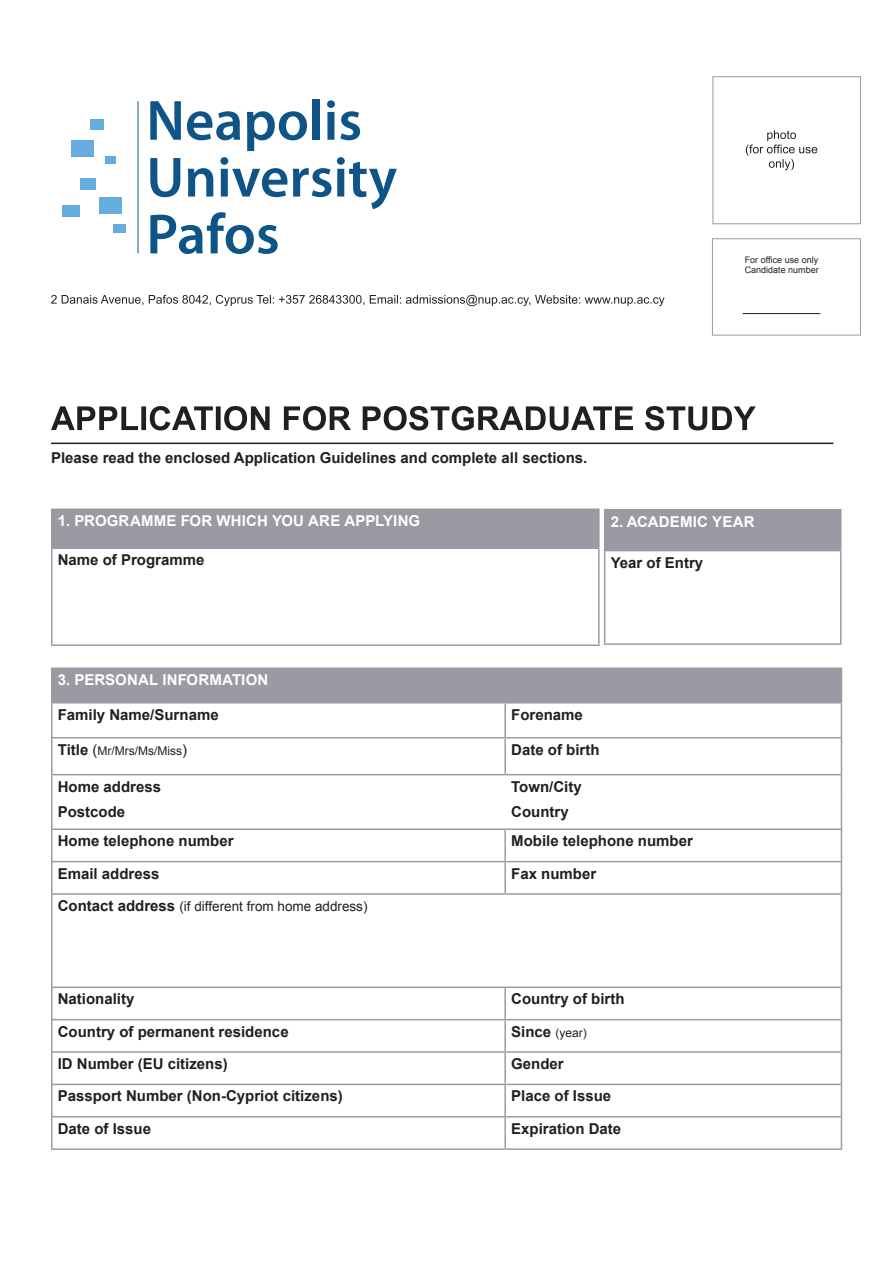
<style>
.page{position:relative;width:893px;height:1263px;background:#fff}
.page>*{position:absolute;margin:0;border:0;box-sizing:border-box;transform-origin:0 0}
.t1{font:700 15px "Arial";color:#231f20}
.t2{font:700 15px "Arial";letter-spacing:.01em;color:#fff}
.t3{font:13.5px "Arial";color:#231f20}
.t4{font:12px "Arial";color:#231f20}
.t5{font:9px "Arial";color:#231f20}
.s1{font-weight:700;font-size:15px}
.s2{font-size:15px}
</style>
<div class="page">
<svg style="left:51px;top:406px;width:705px;height:24px"></svg>
<hr style="left:51px;top:443px;width:782px;height:1px;background:#231f20">
<svg style="left:51px;top:295px;width:614px;height:11px"></svg>
<div style="left:713px;top:77px;width:148px;height:147px;background:#fff;border:1px solid #9a9aa3"></div>
<svg style="left:746px;top:130px;width:71px;height:40px"></svg>
<div style="left:712px;top:239px;width:149px;height:96px;background:#fff;border:1px solid #9a9aa3"></div>
<hr style="left:743px;top:313px;width:77px;height:1px;background:#231f20">
<div style="left:52px;top:509px;width:547px;height:39px;background:#9a9aa3"></div>
<hr style="left:51px;top:508px;width:549px;height:2px;background:#9a9aa3">
<hr style="left:51px;top:510px;width:2px;height:37px;background:#9a9aa3">
<hr style="left:598px;top:510px;width:2px;height:37px;background:#9a9aa3">
<hr style="left:51px;top:547px;width:549px;height:2px;background:#9a9aa3">
<hr style="left:51px;top:549px;width:2px;height:95px;background:#9a9aa3">
<hr style="left:598px;top:549px;width:2px;height:95px;background:#9a9aa3">
<hr style="left:51px;top:644px;width:549px;height:2px;background:#9a9aa3">
<div style="left:605px;top:510px;width:236px;height:41px;background:#9a9aa3"></div>
<hr style="left:604px;top:509px;width:237px;height:1px;background:#9a9aa3">
<hr style="left:604px;top:510px;width:1px;height:40px;background:#9a9aa3">
<hr style="left:604px;top:550px;width:237px;height:1px;background:#9a9aa3">
<hr style="left:604px;top:551px;width:1px;height:92px;background:#9a9aa3">
<hr style="left:840px;top:551px;width:1px;height:92px;background:#9a9aa3">
<hr style="left:604px;top:643px;width:237px;height:2px;background:#9a9aa3">
<div style="left:53px;top:669px;width:788px;height:33px;background:#9a9aa3"></div>
<svg style="left:53px;top:703px;width:788px;height:445px"></svg>
<hr style="left:51px;top:667px;width:454px;height:2px;background:#9a9aa3">
<hr style="left:51px;top:669px;width:2px;height:33px;background:#9a9aa3">
<hr style="left:505px;top:667px;width:337px;height:2px;background:#9a9aa3">
<hr style="left:504px;top:669px;width:2px;height:33px;background:#9a9aa3">
<hr style="left:841px;top:669px;width:1px;height:33px;background:#9a9aa3">
<hr style="left:51px;top:702px;width:454px;height:1px;background:#9a9aa3">
<hr style="left:51px;top:703px;width:2px;height:34px;background:#9a9aa3">
<hr style="left:505px;top:702px;width:337px;height:1px;background:#9a9aa3">
<hr style="left:504px;top:703px;width:2px;height:34px;background:#9a9aa3">
<hr style="left:841px;top:703px;width:1px;height:34px;background:#9a9aa3">
<hr style="left:51px;top:737px;width:454px;height:1px;background:#9a9aa3">
<hr style="left:51px;top:738px;width:2px;height:36px;background:#9a9aa3">
<hr style="left:505px;top:737px;width:337px;height:1px;background:#9a9aa3">
<hr style="left:504px;top:738px;width:2px;height:36px;background:#9a9aa3">
<hr style="left:841px;top:738px;width:1px;height:36px;background:#9a9aa3">
<hr style="left:51px;top:774px;width:454px;height:1px;background:#9a9aa3">
<hr style="left:51px;top:775px;width:2px;height:24px;background:#9a9aa3">
<hr style="left:505px;top:774px;width:337px;height:1px;background:#9a9aa3">
<hr style="left:51px;top:799px;width:2px;height:29px;background:#9a9aa3">
<svg style="left:841px;top:775px;width:1px;height:53px"></svg>
<hr style="left:51px;top:828px;width:454px;height:2px;background:#9a9aa3">
<hr style="left:51px;top:830px;width:2px;height:31px;background:#9a9aa3">
<hr style="left:505px;top:828px;width:337px;height:2px;background:#9a9aa3">
<hr style="left:504px;top:830px;width:2px;height:31px;background:#9a9aa3">
<hr style="left:841px;top:830px;width:1px;height:31px;background:#9a9aa3">
<hr style="left:51px;top:861px;width:454px;height:1px;background:#9a9aa3">
<hr style="left:51px;top:862px;width:2px;height:31px;background:#9a9aa3">
<hr style="left:505px;top:861px;width:337px;height:1px;background:#9a9aa3">
<hr style="left:504px;top:862px;width:2px;height:31px;background:#9a9aa3">
<hr style="left:841px;top:862px;width:1px;height:31px;background:#9a9aa3">
<hr style="left:51px;top:893px;width:454px;height:2px;background:#9a9aa3">
<hr style="left:51px;top:895px;width:2px;height:42px;background:#9a9aa3">
<hr style="left:505px;top:893px;width:337px;height:2px;background:#9a9aa3">
<hr style="left:841px;top:895px;width:1px;height:42px;background:#9a9aa3">
<hr style="left:51px;top:937px;width:2px;height:49px;background:#9a9aa3">
<hr style="left:841px;top:937px;width:1px;height:49px;background:#9a9aa3">
<hr style="left:51px;top:986px;width:454px;height:2px;background:#9a9aa3">
<hr style="left:51px;top:988px;width:2px;height:31px;background:#9a9aa3">
<hr style="left:505px;top:986px;width:337px;height:2px;background:#9a9aa3">
<hr style="left:504px;top:988px;width:2px;height:31px;background:#9a9aa3">
<hr style="left:841px;top:988px;width:1px;height:31px;background:#9a9aa3">
<hr style="left:51px;top:1019px;width:454px;height:1px;background:#9a9aa3">
<hr style="left:51px;top:1020px;width:2px;height:31px;background:#9a9aa3">
<hr style="left:505px;top:1019px;width:337px;height:1px;background:#9a9aa3">
<hr style="left:504px;top:1020px;width:2px;height:31px;background:#9a9aa3">
<hr style="left:841px;top:1020px;width:1px;height:31px;background:#9a9aa3">
<hr style="left:51px;top:1051px;width:454px;height:2px;background:#9a9aa3">
<hr style="left:51px;top:1053px;width:2px;height:31px;background:#9a9aa3">
<hr style="left:505px;top:1051px;width:337px;height:2px;background:#9a9aa3">
<hr style="left:504px;top:1053px;width:2px;height:31px;background:#9a9aa3">
<hr style="left:841px;top:1053px;width:1px;height:31px;background:#9a9aa3">
<hr style="left:51px;top:1084px;width:454px;height:1px;background:#9a9aa3">
<hr style="left:51px;top:1085px;width:2px;height:31px;background:#9a9aa3">
<hr style="left:505px;top:1084px;width:337px;height:1px;background:#9a9aa3">
<hr style="left:504px;top:1085px;width:2px;height:31px;background:#9a9aa3">
<hr style="left:841px;top:1085px;width:1px;height:31px;background:#9a9aa3">
<hr style="left:51px;top:1116px;width:454px;height:1px;background:#9a9aa3">
<hr style="left:51px;top:1117px;width:2px;height:31px;background:#9a9aa3">
<hr style="left:505px;top:1116px;width:337px;height:1px;background:#9a9aa3">
<hr style="left:504px;top:1117px;width:2px;height:31px;background:#9a9aa3">
<hr style="left:841px;top:1117px;width:1px;height:31px;background:#9a9aa3">
<hr style="left:51px;top:1148px;width:454px;height:2px;background:#9a9aa3">
<hr style="left:505px;top:1148px;width:337px;height:2px;background:#9a9aa3">
<svg style="left:150px;top:101px;width:31px;height:39px"></svg>
<svg style="left:187px;top:111px;width:53px;height:29px"></svg>
<svg style="left:247px;top:111px;width:60px;height:40px"></svg>
<div style="left:313px;top:99px;width:7px;height:41px;background:#0f5487"></div>
<svg style="left:327px;top:100px;width:33px;height:40px"></svg>
<svg style="left:150px;top:158px;width:30px;height:39px"></svg>
<svg style="left:188px;top:168px;width:25px;height:29px"></svg>
<svg style="left:220px;top:157px;width:67px;height:40px"></svg>
<svg style="left:293px;top:168px;width:38px;height:29px"></svg>
<svg style="left:337px;top:157px;width:60px;height:52px"></svg>
<svg style="left:150px;top:212px;width:128px;height:42px"></svg>
<hr style="left:138px;top:101px;width:1px;height:152px;background:#0e5587">
<div style="left:90px;top:120px;width:14px;height:10px;background:#65addf"></div>
<div style="left:71px;top:140px;width:22px;height:16px;background:#65addf"></div>
<div style="left:105px;top:156px;width:10px;height:8px;background:#65addf"></div>
<div style="left:80px;top:178px;width:16px;height:12px;background:#65addf"></div>
<div style="left:99px;top:197px;width:23px;height:16px;background:#65addf"></div>
<div style="left:62px;top:205px;width:17px;height:12px;background:#65addf"></div>
<div style="left:114px;top:224px;width:12px;height:8px;background:#65addf"></div>
<p class="t5" style="left:745px;top:254px;width:75px">For office use only</p>
<p class="t5" style="left:745px;top:264px;width:76px">Candidate number</p>
<p class="t1" style="left:51px;top:448px;width:538px">Please read the enclosed Application Guidelines and complete all sections.</p>
<p class="t2" style="left:58px;top:511px;width:364px">1. PROGRAMME FOR WHICH YOU ARE APPLYING</p>
<p class="t1" style="left:58px;top:550px;width:148px">Name of Programme</p>
<p class="t2" style="left:611px;top:511px;width:145px">2. ACADEMIC YEAR</p>
<p class="t1" style="left:611px;top:552px;width:94px">Year of Entry</p>
<p class="t2" style="left:58px;top:670px;width:212px">3. PERSONAL INFORMATION</p>
<p class="t1" style="left:58px;top:704px;width:162px">Family Name/Surname</p>
<p class="t1" style="left:511px;top:704px;width:73px">Forename</p>
<p class="t4" style="left:58px;top:742px;width:131px"><span class="s1">Title</span> <span class="s2">(</span>Mr/Mrs/Ms/Miss<span class="s2">)</span></p>
<p class="t1" style="left:511px;top:739px;width:90px">Date of birth</p>
<p class="t1" style="left:58px;top:776px;width:105px">Home address</p>
<p class="t1" style="left:511px;top:776px;width:72px">Town/City</p>
<p class="t1" style="left:58px;top:801px;width:69px">Postcode</p>
<p class="t1" style="left:511px;top:801px;width:59px">Country</p>
<p class="t1" style="left:58px;top:831px;width:177px">Home telephone number</p>
<p class="t1" style="left:511px;top:831px;width:183px">Mobile telephone number</p>
<p class="t1" style="left:58px;top:863px;width:103px">Email address</p>
<p class="t1" style="left:511px;top:863px;width:87px">Fax number</p>
<p class="t3" style="left:58px;top:897px;width:311px"><span class="s1">Contact address</span> (if different from home address)</p>
<p class="t1" style="left:58px;top:989px;width:78px">Nationality</p>
<p class="t1" style="left:511px;top:989px;width:115px">Country of birth</p>
<p class="t1" style="left:58px;top:1021px;width:232px">Country of permanent residence</p>
<p class="t4" style="left:511px;top:1024px;width:77px"><span class="s1">Since</span> (year)</p>
<p class="t1" style="left:58px;top:1054px;width:172px">ID Number (EU citizens)</p>
<p class="t1" style="left:511px;top:1054px;width:54px">Gender</p>
<p class="t1" style="left:58px;top:1086px;width:287px">Passport Number (Non-Cypriot citizens)</p>
<p class="t1" style="left:511px;top:1086px;width:102px">Place of Issue</p>
<p class="t1" style="left:58px;top:1118px;width:95px">Date of Issue</p>
<p class="t1" style="left:511px;top:1118px;width:112px">Expiration Date</p>
</div>
